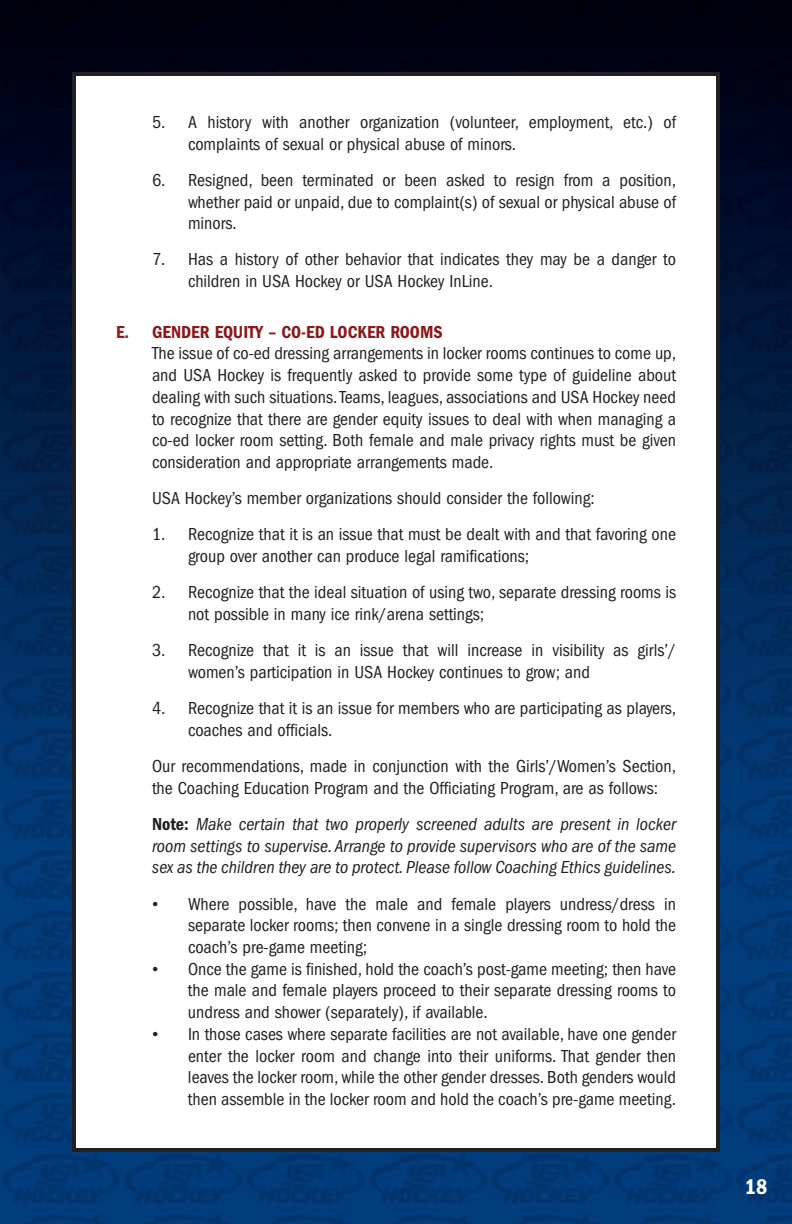
<style>
.page{position:relative;width:792px;height:1224px;background:#fff}
.page>*{position:absolute;margin:0;border:0;box-sizing:border-box;transform-origin:0 0}
.t1{font:600 condensed 22px "Franklin Gothic";color:#fff}
.t2{font:condensed 18px/21.8px "Franklin Gothic";color:#231f20}
.t3{font:italic condensed 18px/21.8px "Franklin Gothic";color:#231f20;text-align:justify}
.t4{font:600 condensed 18px "Franklin Gothic";color:#8c181b}
.s1{font-weight:600;font-style:normal}
.s2{font-family:"Times New Roman";font-stretch:normal}
</style>
<div class="page">
<img style="left:0;top:0;width:792px;height:1224px">
<div style="left:74px;top:74px;width:644px;height:1076px;background:#fff"></div>
<div style="left:72px;top:72px;width:648px;height:1080px;border:4px solid #231f20"></div>
<p class="t2" style="left:188px;top:113px;width:490px;text-indent:-36px">5. A history with another organization (volunteer, employment, etc.) of complaints of sexual or physical abuse of minors.</p>
<p class="t2" style="left:188px;top:170px;width:490px;text-align:justify;text-indent:-36px">6. Resigned, been terminated or been asked to resign from a position, whether paid or unpaid, due to complaint(s) of sexual or physical abuse of minors.</p>
<p class="t2" style="left:188px;top:250px;width:490px;text-indent:-36px">7. Has a history of other behavior that indicates they may be a danger to children in USA Hockey or USA Hockey InLine.</p>
<p class="t4" style="left:116px;top:326px;width:328px">E. GENDER EQUITY – CO-ED LOCKER ROOMS</p>
<p class="t2" style="left:152px;top:344px;width:526px;text-align:justify">The issue of co-ed dressing arrangements in locker rooms continues to come up, and USA Hockey is frequently asked to provide some type of guideline about dealing with such situations.Teams, leagues, associations and USA Hockey need to recognize that there are gender equity issues to deal with when managing a co-ed locker room setting. Both female and male privacy rights must be given consideration and appropriate arrangements made.</p>
<p class="t2" style="left:152px;top:489px;width:444px">USA Hockey’s member organizations should consider the following:</p>
<p class="t2" style="left:188px;top:525px;width:490px;text-indent:-36px">1. Recognize that it is an issue that must be dealt with and that favoring one group over another can produce legal ramifications;</p>
<p class="t2" style="left:188px;top:583px;width:490px;text-indent:-36px">2. Recognize that the ideal situation of using two, separate dressing rooms is not possible in many ice rink/arena settings;</p>
<p class="t2" style="left:188px;top:641px;width:490px;text-indent:-36px">3. Recognize that it is an issue that will increase in visibility as girls’/ women’s participation in USA Hockey continues to grow; and</p>
<p class="t2" style="left:188px;top:699px;width:490px;text-indent:-36px">4. Recognize that it is an issue for members who are participating as players, coaches and officials.</p>
<p class="t2" style="left:152px;top:757px;width:526px">Our recommendations, made in conjunction with the Girls’/Women’s Section, the Coaching Education Program and the Officiating Program, are as follows:</p>
<p class="t3" style="left:152px;top:814px;width:526px"><span class="s1">Note:</span> Make certain that two properly screened adults are present in locker room settings to supervise. Arrange to provide supervisors who are of the same sex as the children they are to protect. Please follow Coaching Ethics guidelines.</p>
<p class="t2" style="left:188px;top:895px;width:490px;text-align:justify;text-indent:-36px"><span class="s2">•</span> Where possible, have the male and female players undress/dress in separate locker rooms; then convene in a single dressing room to hold the coach’s pre-game meeting;</p>
<p class="t2" style="left:188px;top:960px;width:490px;text-align:justify;text-indent:-36px"><span class="s2">•</span> Once the game is finished, hold the coach’s post-game meeting; then have the male and female players proceed to their separate dressing rooms to undress and shower (separately), if available.</p>
<p class="t2" style="left:188px;top:1025px;width:490px;text-align:justify;text-indent:-36px"><span class="s2">•</span> In those cases where separate facilities are not available, have one gender enter the locker room and change into their uniforms. That gender then leaves the locker room, while the other gender dresses. Both genders would then assemble in the locker room and hold the coach’s pre-game meeting.</p>
<p class="t1" style="left:745px;top:1179px;width:24px">18</p>
</div>
